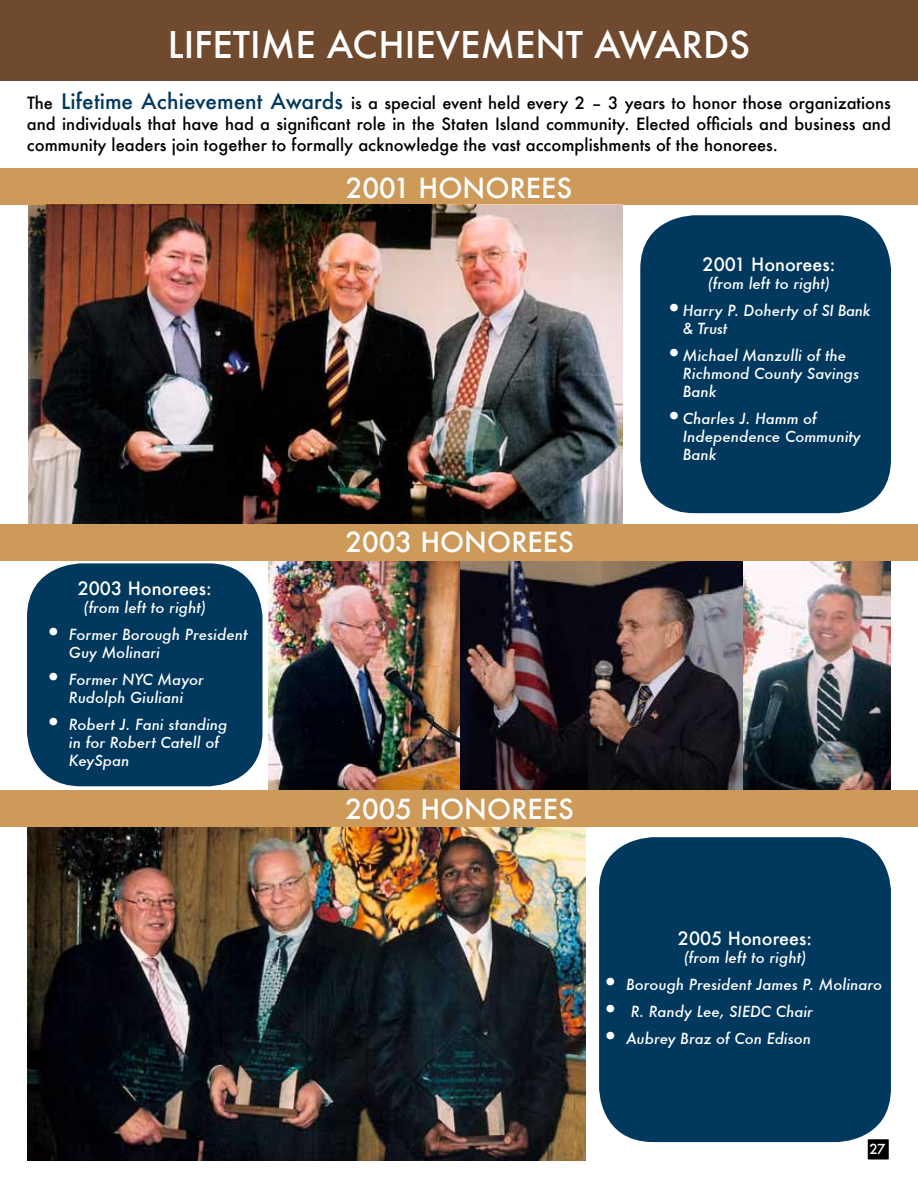
<style>
.page{position:relative;width:918px;height:1188px;background:#fff}
.page>*{position:absolute;margin:0;border:0;box-sizing:border-box;transform-origin:0 0}
.t1{font:500 36px "Futura";color:#fff}
.t2{font:500 27px "Futura";color:#fff}
.t3{font:500 18px "Futura";color:#fff}
.t4{font:500 16.5px/21px "Futura";color:#000;text-align:justify}
.t5{font:italic 500 15px/18px "Futura";color:#fff}
.t6{font:500 13.5px "Futura";color:#fff}
.s1{font-size:21px;color:#00395d}
.s2{font-family:"Times";font-weight:700;font-style:normal;font-size:27px}
</style>
<div class="page">
<div style="left:866px;top:1138px;width:24px;height:23px;background:#000;border:2px solid #fff"></div>
<div style="left:640px;top:215px;width:251px;height:298px;background:#00395d;border-radius:54px"></div>
<div style="left:27px;top:563px;width:235px;height:223px;background:#00395d;border-radius:54px"></div>
<div style="left:599px;top:837px;width:292px;height:305px;background:#00395d;border-radius:54px"></div>
<div style="left:0;top:0;width:918px;height:81px;background:#704a2f"></div>
<img style="left:27px;top:826px;width:558px;height:334px">
<img style="left:28px;top:205px;width:594px;height:319px">
<img style="left:460px;top:560px;width:284px;height:230px">
<img style="left:744px;top:560px;width:147px;height:230px">
<img style="left:268px;top:560px;width:192px;height:230px">
<div style="left:0;top:168px;width:918px;height:37px;background:#ce9a59"></div>
<div style="left:0;top:524px;width:918px;height:36px;background:#ce9a59"></div>
<div style="left:0;top:790px;width:918px;height:36px;background:#ce9a59"></div>
<h1 class="t1" style="left:168px;top:20px;width:584px">LIFETIME ACHIEVEMENT AWARDS</h1>
<p class="t4" style="left:27px;top:92px;width:865px">The <span class="s1">Lifetime Achievement Awards</span> is a special event held every 2 – 3 years to honor those organizations and individuals that have had a significant role in the Staten Island community. Elected officials and business and community leaders join together to formally acknowledge the vast accomplishments of the honorees.</p>
<h2 class="t2" style="left:346px;top:169px;width:113px">2001 Honorees</h2>
<p class="t3" style="left:78px;top:576px;width:136px">2003 Honorees:</p>
<p class="t5" style="left:84px;top:598px;width:124px">(from left to right)</p>
<p class="t5" style="left:69px;top:625px;width:180px;text-indent:-20px"><span class="s2">•</span> Former Borough President<br>Guy Molinari</p>
<p class="t5" style="left:49px;top:670px;width:157px;text-align:center"><span class="s2">•</span> Former NYC Mayor<br>Rudolph Giuliani</p>
<p class="t5" style="left:69px;top:715px;width:160px;text-indent:-20px"><span class="s2">•</span> Robert J. Fani standing in for Robert Catell of<br>KeySpan</p>
<h2 class="t2" style="left:345px;top:523px;width:115px">2003 Honorees</h2>
<p class="t3" style="left:703px;top:252px;width:134px">2001 Honorees:</p>
<p class="t5" style="left:708px;top:274px;width:124px">(from left to right)</p>
<p class="t5" style="left:683px;top:301px;width:189px;text-indent:-14px"><span class="s2">•</span> Harry P. Doherty of SI Bank &amp; Trust</p>
<p class="t5" style="left:683px;top:346px;width:178px;text-indent:-14px"><span class="s2">•</span> Michael Manzulli of the<br>Richmond County Savings<br>Bank</p>
<p class="t5" style="left:683px;top:409px;width:179px;text-indent:-14px"><span class="s2">•</span> Charles J. Hamm of<br>Independence Community<br>Bank</p>
<h2 class="t2" style="left:345px;top:791px;width:115px">2005 Honorees</h2>
<p class="t3" style="left:678px;top:926px;width:136px">2005 Honorees:</p>
<p class="t5" style="left:684px;top:948px;width:124px">(from left to right)</p>
<p class="t5" style="left:606px;top:975px;width:278px"><span class="s2">•</span> Borough President James P. Molinaro</p>
<p class="t5" style="left:606px;top:1002px;width:209px"><span class="s2">•</span> R. Randy Lee, SIEDC Chair</p>
<p class="t5" style="left:606px;top:1029px;width:207px"><span class="s2">•</span> Aubrey Braz of Con Edison</p>
<p class="t6" style="left:869px;top:1140px;width:18px">27</p>
</div>
